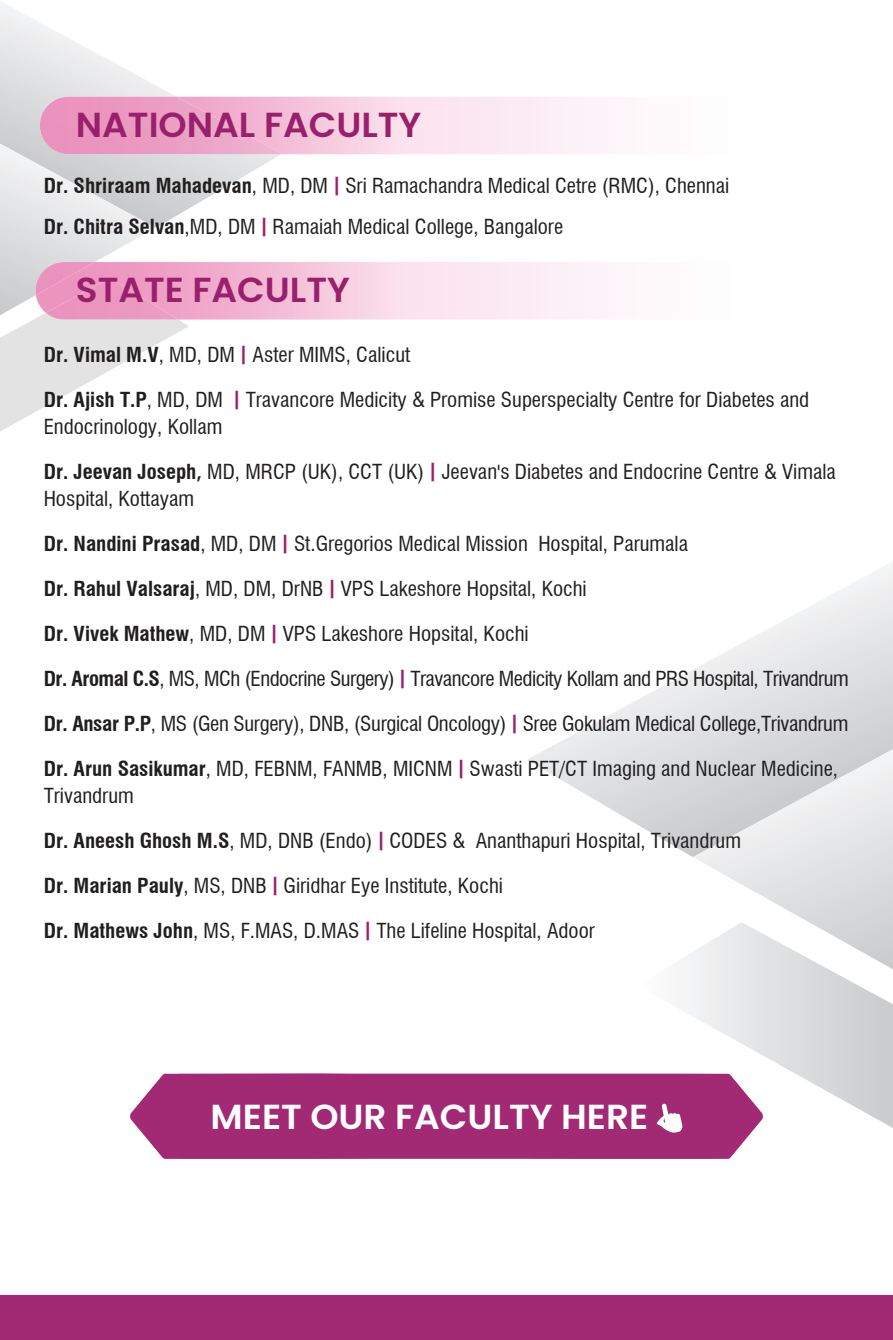
<style>
.page{position:relative;width:893px;height:1340px;background:#fff}
.page>*{position:absolute;margin:0;border:0;box-sizing:border-box;transform-origin:0 0}
.t1{font:600 34.65px "Poppins";color:#99216c}
.t2{font:600 34.65px "Poppins";color:#fff}
.t3{font:condensed 20.25px/27px "Swiss 721 BT";color:#211e1e}
.t4{font:condensed 20.25px "Swiss 721 BT";letter-spacing:-.025em;color:#211e1e}
.s1{font-weight:700}
.s2{font-family:"Poppins";font-weight:500;font-stretch:normal;color:#99216c}
.s3{font-family:"Tw Cen";font-weight:700;font-stretch:normal;font-size:19.8px}
</style>
<div class="page">
<svg style="left:0;top:2px;width:282px;height:206px"></svg>
<svg style="left:527px;top:562px;width:366px;height:295px"></svg>
<svg style="left:693px;top:749px;width:200px;height:173px"></svg>
<svg style="left:683px;top:922px;width:210px;height:206px"></svg>
<img style="left:32px;top:97px;width:250px;height:57px">
<svg style="left:0;top:144px;width:189px;height:287px"></svg>
<div style="left:130px;top:1073px;width:633px;height:85px;background:#a22974"></div>
<svg style="left:178px;top:1073px;width:175px;height:1px"></svg>
<svg style="left:657px;top:1103px;width:26px;height:29px"></svg>
<img style="left:36px;top:262px;width:59px;height:33px">
<img style="left:46px;top:278px;width:132px;height:41px">
<div style="left:0;top:1295px;width:893px;height:44px;background:#a22974"></div>
<h1 class="t1" style="left:76px;top:104px;width:347px">NATIONAL FACULTY</h1>
<p class="t3" style="left:44px;top:165px;width:687px;line-height:40.5px"><span class="s1">Dr. Shriraam Mahadevan</span>, MD, DM <span class="s2">|</span> Sri Ramachandra Medical Cetre (RMC), Chennai<br><span class="s1">Dr. Chitra Selvan</span>,MD, DM <span class="s2">|</span> Ramaiah Medical College, Bangalore</p>
<h1 class="t1" style="left:76px;top:270px;width:276px">STATE FACULTY</h1>
<p class="t3" style="left:44px;top:341px;width:368px"><span class="s1">Dr. Vimal M.V</span>, MD, DM <span class="s2">|</span> Aster MIMS, Calicut</p>
<p class="t3" style="left:44px;top:386px;width:767px"><span class="s1">Dr. Ajish T.P</span>, MD, DM <span class="s2">|</span> Travancore Medicity &amp; Promise Superspecialty Centre for Diabetes and<br>Endocrinology, Kollam</p>
<p class="t3" style="left:44px;top:458px;width:794px"><span class="s1">Dr. Jeevan Joseph</span><span class="s3">,</span> MD, MRCP (UK), CCT (UK) <span class="s2">|</span> Jeevan's Diabetes and Endocrine Centre &amp; Vimala<br>Hospital, Kottayam</p>
<p class="t3" style="left:44px;top:530px;width:646px"><span class="s1">Dr. Nandini Prasad</span>, MD, DM <span class="s2">|</span> St.Gregorios Medical Mission Hospital, Parumala</p>
<p class="t3" style="left:44px;top:575px;width:545px"><span class="s1">Dr. Rahul Valsaraj</span>, MD, DM, DrNB <span class="s2">|</span> VPS Lakeshore Hopsital, Kochi</p>
<p class="t3" style="left:44px;top:620px;width:487px"><span class="s1">Dr. Vivek Mathew</span>, MD, DM <span class="s2">|</span> VPS Lakeshore Hopsital, Kochi</p>
<p class="t4" style="left:44px;top:666px;width:806px"><span class="s1">Dr. Aromal C.S</span>, MS, MCh (Endocrine Surgery) <span class="s2">|</span> Travancore Medicity Kollam and PRS Hospital, Trivandrum</p>
<p class="t3" style="left:44px;top:710px;width:806px"><span class="s1">Dr. Ansar P.P</span>, MS (Gen Surgery), DNB, (Surgical Oncology) <span class="s2">|</span> Sree Gokulam Medical College,Trivandrum</p>
<p class="t3" style="left:44px;top:755px;width:796px"><span class="s1">Dr. Arun Sasikumar</span>, MD, FEBNM, FANMB, MICNM <span class="s2">|</span> Swasti PET/CT Imaging and Nuclear Medicine,<br>Trivandrum</p>
<p class="t3" style="left:44px;top:827px;width:699px"><span class="s1">Dr. Aneesh Ghosh M.S</span>, MD, DNB (Endo) <span class="s2">|</span> CODES &amp; Ananthapuri Hospital, Trivandrum</p>
<p class="t3" style="left:44px;top:872px;width:461px"><span class="s1">Dr. Marian Pauly</span>, MS, DNB <span class="s2">|</span> Giridhar Eye Institute, Kochi</p>
<p class="t3" style="left:44px;top:917px;width:553px"><span class="s1">Dr. Mathews John</span>, MS, F.MAS, D.MAS <span class="s2">|</span> The Lifeline Hospital, Adoor</p>
<h1 class="t2" style="left:211px;top:1096px;width:439px">MEET OUR FACULTY HERE</h1>
</div>
